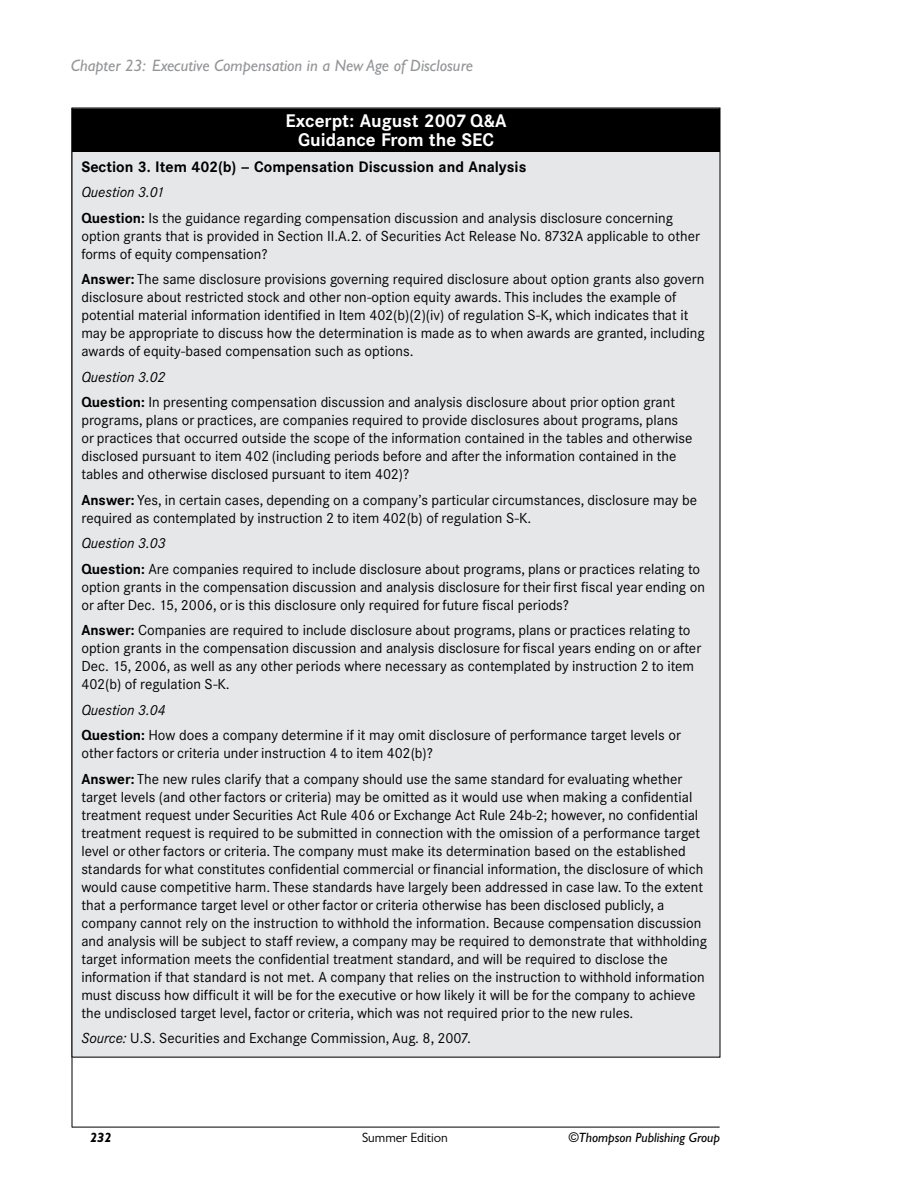
<style>
.page{position:relative;width:918px;height:1188px;background:#fff}
.page>*{position:absolute;margin:0;border:0;box-sizing:border-box;transform-origin:0 0}
.t1{font:700 18px/19.5px "Corporate SBQ";color:#fff;text-align:center}
.t2{font:italic 16.5px "Gill Sans";color:#939598}
.t3{font:700 15px "Corporate SBQ";color:#000}
.t4{font:14.25px/18px "Corporate SBQ";color:#000}
.t5{font:italic 13.5px "Gill Sans";color:#000}
.t6{font:13.5px "Gill Sans";color:#000}
.t7{font:italic 700 13.5px "Gill Sans";color:#000}
.s1{font-style:italic}
.s2{font-weight:700}
</style>
<div class="page">
<hr style="left:72px;top:108px;width:1px;height:1019px;background:#000">
<hr style="left:72px;top:1127px;width:648px;height:1px;background:#000">
<div style="left:72px;top:108px;width:648px;height:949px;background:#e6e7e8"></div>
<div style="left:72px;top:109px;width:648px;height:24px;background:#000"></div>
<div style="left:72px;top:128px;width:648px;height:24px;background:#000"></div>
<p class="t2" style="left:71px;top:56px;width:403px">Chapter 23: Executive Compensation in a New Age of Disclosure</p>
<p class="t1" style="left:285px;top:111px;width:223px">Excerpt: August 2007 Q&amp;A<br>Guidance From the SEC</p>
<p class="t3" style="left:81px;top:157px;width:447px">Section 3. Item 402(b) — Compensation Discussion and Analysis</p>
<p class="t4" style="left:81px;top:180px;width:593px;line-height:25.5px"><span class="s1">Question 3.01<br></span><span class="s2">Question:</span> Is the guidance regarding compensation discussion and analysis disclosure concerning</p>
<p class="t4" style="left:81px;top:227px;width:620px">option grants that is provided in Section II.A.2. of Securities Act Release No. 8732A applicable to other forms of equity compensation?</p>
<p class="t4" style="left:81px;top:270px;width:625px"><span class="s2">Answer:</span> The same disclosure provisions governing required disclosure about option grants also govern disclosure about restricted stock and other non-option equity awards. This includes the example of potential material information identified in Item 402(b)(2)(iv) of regulation S-K, which indicates that it may be appropriate to discuss how the determination is made as to when awards are granted, including awards of equity-based compensation such as options.</p>
<p class="t4" style="left:81px;top:364px;width:595px;line-height:25.5px"><span class="s1">Question 3.02<br></span><span class="s2">Question:</span> In presenting compensation discussion and analysis disclosure about prior option grant</p>
<p class="t4" style="left:81px;top:411px;width:612px">programs, plans or practices, are companies required to provide disclosures about programs, plans or practices that occurred outside the scope of the information contained in the tables and otherwise disclosed pursuant to item 402 (including periods before and after the information contained in the tables and otherwise disclosed pursuant to item 402)?</p>
<p class="t4" style="left:81px;top:491px;width:617px"><span class="s2">Answer:</span> Yes, in certain cases, depending on a company’s particular circumstances, disclosure may be required as contemplated by instruction 2 to item 402(b) of regulation S-K.</p>
<p class="t4" style="left:81px;top:531px;width:620px;line-height:25.5px"><span class="s1">Question 3.03<br></span><span class="s2">Question:</span> Are companies required to include disclosure about programs, plans or practices relating to</p>
<p class="t4" style="left:81px;top:578px;width:625px">option grants in the compensation discussion and analysis disclosure for their first fiscal year ending on or after Dec. 15, 2006, or is this disclosure only required for future fiscal periods?</p>
<p class="t4" style="left:81px;top:621px;width:621px"><span class="s2">Answer:</span> Companies are required to include disclosure about programs, plans or practices relating to option grants in the compensation discussion and analysis disclosure for fiscal years ending on or after Dec. 15, 2006, as well as any other periods where necessary as contemplated by instruction 2 to item 402(b) of regulation S-K.</p>
<p class="t4" style="left:81px;top:697px;width:601px;line-height:25.5px"><span class="s1">Question 3.04<br></span><span class="s2">Question:</span> How does a company determine if it may omit disclosure of performance target levels or</p>
<p class="t4" style="left:81px;top:741px;width:603px;line-height:25.5px">other factors or criteria under instruction 4 to item 402(b)?<br><span class="s2">Answer:</span> The new rules clarify that a company should use the same standard for evaluating whether</p>
<p class="t4" style="left:81px;top:788px;width:627px">target levels (and other factors or criteria) may be omitted as it would use when making a confidential treatment request under Securities Act Rule 406 or Exchange Act Rule 24b-2; however, no confidential treatment request is required to be submitted in connection with the omission of a performance target level or other factors or criteria. The company must make its determination based on the established standards for what constitutes confidential commercial or financial information, the disclosure of which would cause competitive harm. These standards have largely been addressed in case law. To the extent that a performance target level or other factor or criteria otherwise has been disclosed publicly, a company cannot rely on the instruction to withhold the information. Because compensation discussion and analysis will be subject to staff review, a company may be required to demonstrate that withholding target information meets the confidential treatment standard, and will be required to disclose the information if that standard is not met. A company that relies on the instruction to withhold information must discuss how difficult it will be for the executive or how likely it will be for the company to achieve the undisclosed target level, factor or criteria, which was not required prior to the new rules.</p>
<p class="t4" style="left:81px;top:1029px;width:391px"><span class="s1">Source:</span> U.S. Securities and Exchange Commission, Aug. 8, 2007.</p>
<p class="t7" style="left:90px;top:1129px;width:23px">232</p>
<p class="t6" style="left:362px;top:1129px;width:87px">Summer Edition</p>
<p class="t5" style="left:569px;top:1129px;width:153px">©Thompson Publishing Group</p>
</div>
